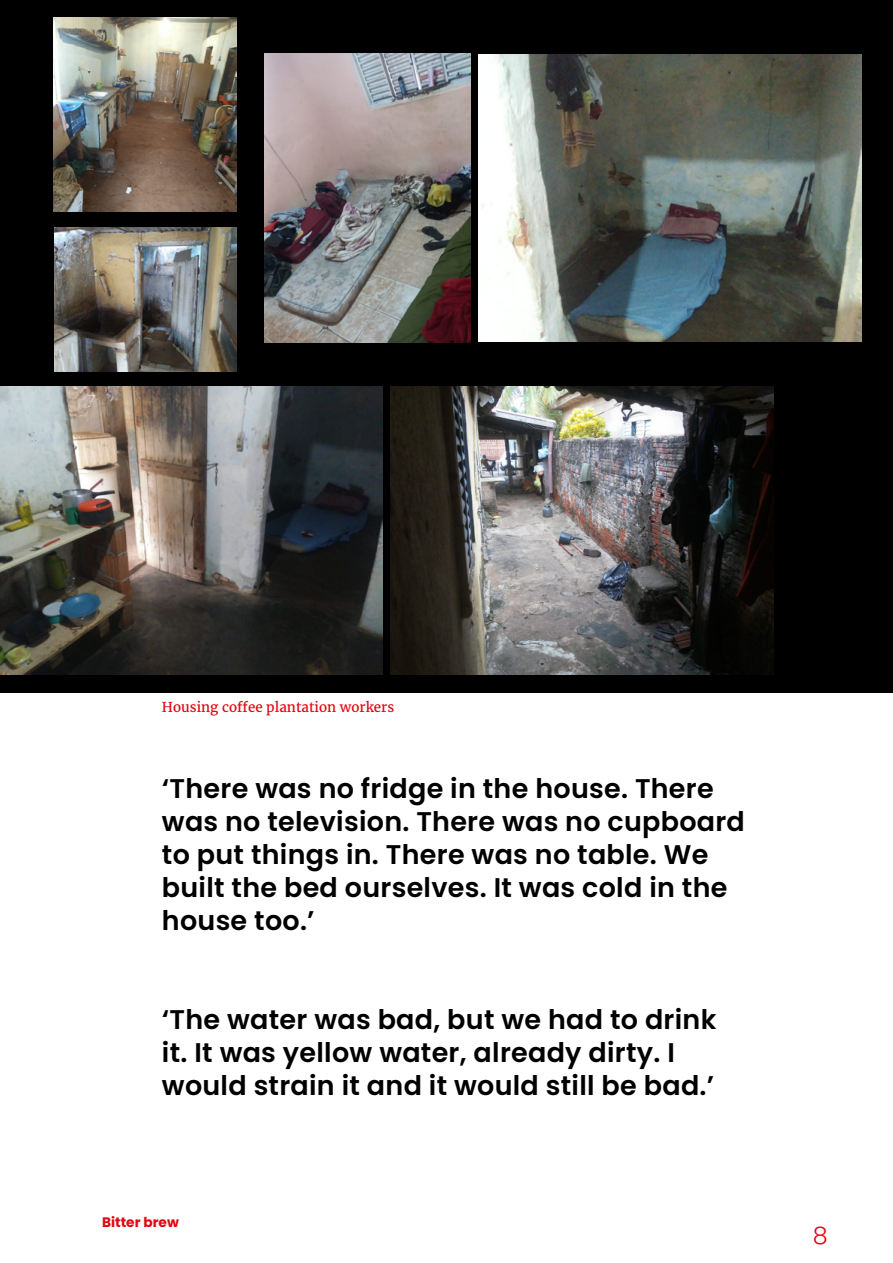
<style>
.page{position:relative;width:893px;height:1263px;background:#fff}
.page>*{position:absolute;margin:0;border:0;box-sizing:border-box;transform-origin:0 0}
.t1{font:600 27px/33px "Poppins";letter-spacing:.01em;color:#000}
.t2{font:300 24px "Poppins";color:#e30613}
.t3{font:700 13.65px "Poppins";color:#e30613}
.t4{font:13.5px "Merriweather";color:#e30613}
</style>
<div class="page">
<div style="left:0;top:0;width:893px;height:692px;background:#000"></div>
<img style="left:0;top:387px;width:383px;height:287px">
<img style="left:391px;top:387px;width:383px;height:287px">
<img style="left:54px;top:227px;width:182px;height:144px">
<img style="left:265px;top:53px;width:205px;height:289px">
<img style="left:54px;top:17px;width:182px;height:195px">
<img style="left:478px;top:54px;width:383px;height:287px">
<p class="t4" style="left:162px;top:699px;width:234px">Housing coffee plantation workers</p>
<p class="t1" style="left:162px;top:772px;width:584px">‘There was no fridge in the house. There was no television. There was no cupboard to put things in. There was no table. We built the bed ourselves. It was cold in the house too.’</p>
<p class="t1" style="left:162px;top:1003px;width:556px">‘The water was bad, but we had to drink it. It was yellow water, already dirty. I would strain it and it would still be bad.’</p>
<p class="t3" style="left:102px;top:1214px;width:78px">Bitter brew</p>
<p class="t2" style="left:813px;top:1221px;width:16px">8</p>
</div>
